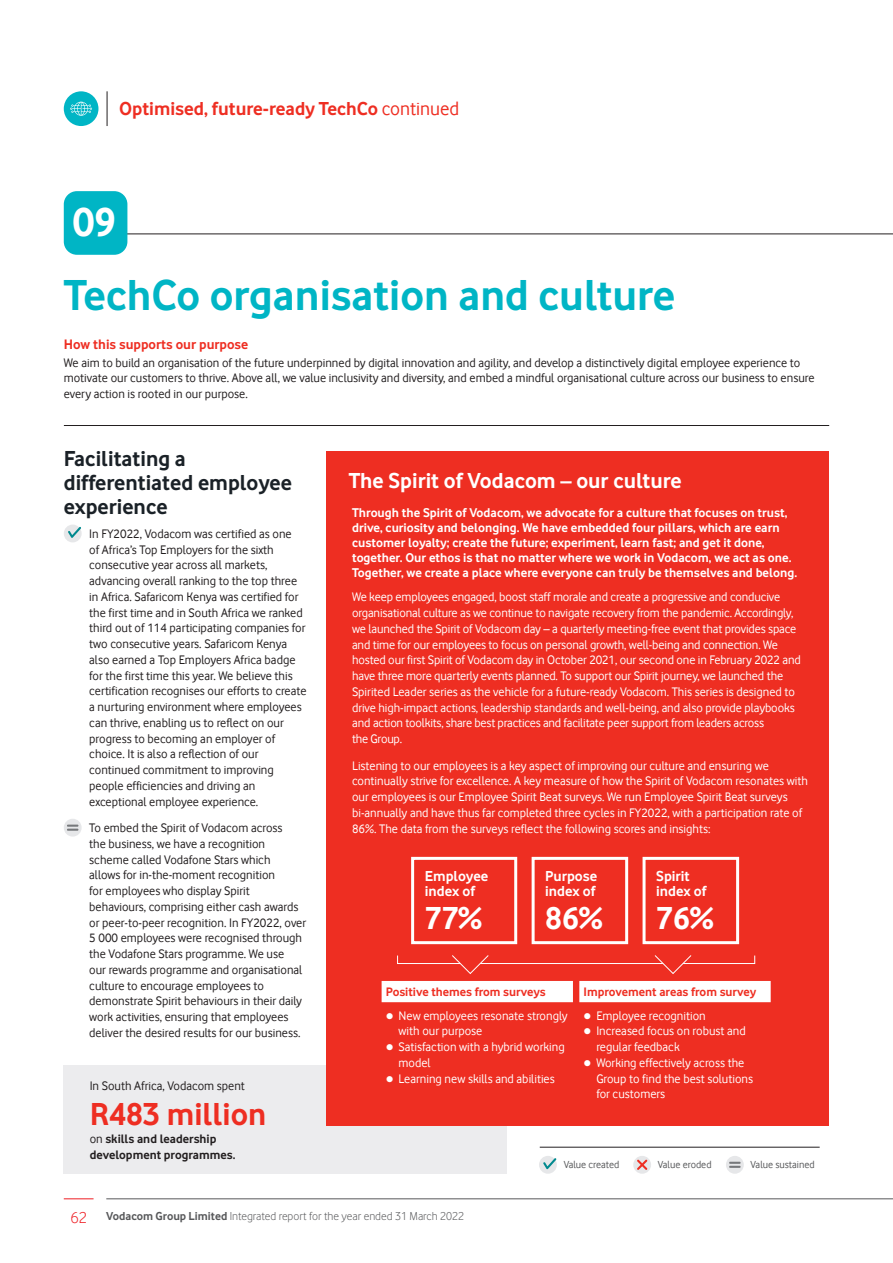
<style>
.page{position:relative;width:893px;height:1263px;background:#fff}
.page>*{position:absolute;margin:0;border:0;box-sizing:border-box;transform-origin:0 0}
.t1{font:700 45px "Vodafone Rg";color:#00b5c5}
.t2{font:700 42.3px "Vodafone Rg";color:#fff}
.t3{font:700 33px "Vodafone Rg";color:#ee2e22}
.t4{font:700 33px "Vodafone Rg";color:#fff}
.t5{font:700 22.5px/24px "Vodafone Rg";color:#1a2127}
.t6{font:700 22.5px "Vodafone Rg";color:#fff}
.t7{font:700 19.5px "Vodafone Rg";color:#ee2e22}
.t8{font:700 15px/15.8px "Vodafone Rg";color:#fff}
.t9{font:700 14.25px "Vodafone Rg";color:#ee2e22}
.t10{font:700 13.2px/15px "Vodafone Rg";color:#fff}
.t11{font:12.75px/15.8px "Vodafone Rg";color:#231f20}
.t12{font:12.75px/15.8px "Vodafone Rg";letter-spacing:-.005em;color:#fff}
.t13{font:700 12.75px "Vodafone Rg";color:#ee2e22}
.t14{font:700 12.75px/15.8px "Vodafone Rg";color:#231f20}
.t15{font:12px "Vodafone Lt";color:#57585a}
.t16{font:10.5px "Vodafone Rg";color:#57585a}
.s1{font-weight:400}
.s2{font-size:16.5px;color:#ee1d23}
.s3{font-family:"Vodafone Rg";font-weight:700}
</style>
<div class="page">
<hr style="left:64px;top:1198px;width:30px;height:1px;background:#ee1d23">
<hr style="left:106px;top:1198px;width:787px;height:1px;background:#57585a">
<div style="left:64px;top:1065px;width:443px;height:109px;background:#ececee"></div>
<div style="left:326px;top:451px;width:503px;height:674px;background:#ee2e22"></div>
<hr style="left:96px;top:233px;width:797px;height:1px;background:#231f20">
<div style="left:64px;top:191px;width:63px;height:64px;background:#00b5c5;border-radius:13px"></div>
<hr style="left:540px;top:1147px;width:280px;height:1px;background:#231f20">
<div style="left:539px;top:1156px;width:18px;height:18px;background:#e6e7e9;border-radius:50%"></div>
<svg style="left:543px;top:1158px;width:13px;height:11px"></svg>
<div style="left:633px;top:1156px;width:18px;height:18px;background:#e6e7e9;border-radius:50%"></div>
<svg style="left:637px;top:1159px;width:10px;height:11px"></svg>
<div style="left:726px;top:1156px;width:18px;height:18px;background:#e6e7e9;border-radius:50%"></div>
<svg style="left:729px;top:1162px;width:12px;height:6px"></svg>
<hr style="left:64px;top:425px;width:765px;height:1px;background:#231f20">
<div style="left:64px;top:525px;width:18px;height:17px;background:#e6e7e9;border-radius:50%"></div>
<svg style="left:68px;top:527px;width:13px;height:11px"></svg>
<div style="left:64px;top:819px;width:18px;height:17px;background:#e6e7e9;border-radius:50%"></div>
<svg style="left:67px;top:825px;width:11px;height:6px"></svg>
<div style="left:64px;top:91px;width:34px;height:35px;background:#00b5c5;border-radius:50%"></div>
<svg style="left:70px;top:102px;width:22px;height:14px"></svg>
<hr style="left:107px;top:91px;width:1px;height:35px;background:#231f20">
<div style="left:382px;top:981px;width:389px;height:21px;background:#fff"></div>
<div style="left:411px;top:857px;width:106px;height:87px;border:3px solid #fff"></div>
<div style="left:532px;top:857px;width:96px;height:87px;border:3px solid #fff"></div>
<div style="left:643px;top:857px;width:96px;height:87px;border:3px solid #fff"></div>
<div style="left:397px;top:955px;width:358px;height:9px;border:1px solid #fff"></div>
<svg style="left:451px;top:955px;width:38px;height:19px"></svg>
<svg style="left:654px;top:955px;width:38px;height:19px"></svg>
<h3 class="t7" style="left:119px;top:98px;width:342px">Optimised, future-ready TechCo <span class="s1">continued</span></h3>
<h2 class="t2" style="left:73px;top:198px;width:45px">09</h2>
<h1 class="t1" style="left:64px;top:269px;width:613px">TechCo organisation and culture</h1>
<p class="t9" style="left:64px;top:336px;width:186px">How this supports our purpose</p>
<p class="t11" style="left:64px;top:354px;width:752px">We aim to build an organisation of the future underpinned by digital innovation and agility, and develop a distinctively digital employee experience to motivate our customers to thrive. Above all, we value inclusivity and diversity, and embed a mindful organisational culture across our business to ensure every action is rooted in our purpose.</p>
<h3 class="t5" style="left:64px;top:446px;width:230px">Facilitating a differentiated employee experience</h3>
<p class="t11" style="left:89px;top:526px;width:219px">In FY2022, Vodacom was certified as one<br>of Africa’s Top Employers for the sixth consecutive year across all markets, advancing overall ranking to the top three in Africa. Safaricom Kenya was certified for the first time and in South Africa we ranked third out of 114 participating companies for two consecutive years. Safaricom Kenya also earned a Top Employers Africa badge for the first time this year. We believe this certification recognises our efforts to create a nurturing environment where employees can thrive, enabling us to reflect on our progress to becoming an employer of choice. It is also a reflection of our continued commitment to improving people efficiencies and driving an exceptional employee experience.</p>
<p class="t11" style="left:89px;top:820px;width:218px">To embed the Spirit of Vodacom across<br>the business, we have a recognition scheme called Vodafone Stars which<br>allows for in-the-moment recognition<br>for employees who display Spirit behaviours, comprising either cash awards or peer-to-peer recognition. In FY2022, over 5 000 employees were recognised through the Vodafone Stars programme. We use<br>our rewards programme and organisational culture to encourage employees to demonstrate Spirit behaviours in their daily work activities, ensuring that employees deliver the desired results for our business.</p>
<p class="t11" style="left:90px;top:1078px;width:157px">In South Africa, Vodacom spent</p>
<h3 class="t3" style="left:90px;top:1095px;width:178px">R483 million</h3>
<p class="t14" style="left:90px;top:1131px;width:147px"><span class="s1">on</span> skills and leadership development programmes.</p>
<h3 class="t6" style="left:349px;top:468px;width:335px">The Spirit of Vodacom – our culture</h3>
<p class="t10" style="left:352px;top:505px;width:447px">Through the Spirit of Vodacom, we advocate for a culture that focuses on trust, drive, curiosity and belonging. We have embedded four pillars, which are earn customer loyalty; create the future; experiment, learn fast; and get it done, together. Our ethos is that no matter where we work in Vodacom, we act as one.<br>Together, we create a place where everyone can truly be themselves and belong.</p>
<p class="t12" style="left:352px;top:589px;width:450px">We keep employees engaged, boost staff morale and create a progressive and conducive organisational culture as we continue to navigate recovery from the pandemic. Accordingly, we launched the Spirit of Vodacom day – a quarterly meeting-free event that provides space and time for our employees to focus on personal growth, well-being and connection. We hosted our first Spirit of Vodacom day in October 2021, our second one in February 2022 and have three more quarterly events planned. To support our Spirit journey, we launched the Spirited Leader series as the vehicle for a future-ready Vodacom. This series is designed to drive high-impact actions, leadership standards and well-being, and also provide playbooks and action toolkits, share best practices and facilitate peer support from leaders across<br>the Group.</p>
<p class="t12" style="left:352px;top:757px;width:457px">Listening to our employees is a key aspect of improving our culture and ensuring we continually strive for excellence. A key measure of how the Spirit of Vodacom resonates with our employees is our Employee Spirit Beat surveys. We run Employee Spirit Beat surveys bi-annually and have thus far completed three cycles in FY2022, with a participation rate of 86%. The data from the surveys reflect the following scores and insights:</p>
<p class="t8" style="left:425px;top:867px;width:65px">Employee index of</p>
<h3 class="t4" style="left:425px;top:899px;width:59px">77%</h3>
<p class="t8" style="left:545px;top:867px;width:54px">Purpose index of</p>
<h3 class="t4" style="left:545px;top:899px;width:59px">86%</h3>
<p class="t8" style="left:656px;top:867px;width:52px">Spirit index of</p>
<h3 class="t4" style="left:656px;top:899px;width:59px">76%</h3>
<p class="t13" style="left:386px;top:984px;width:161px">Positive themes from surveys</p>
<p class="t13" style="left:584px;top:984px;width:174px">Improvement areas from survey</p>
<p class="t12" style="left:399px;top:1007px;width:171px">New employees resonate strongly with our purpose<br>Satisfaction with a hybrid working model<br>Learning new skills and abilities</p>
<p class="t12" style="left:596px;top:1007px;width:158px">Employee recognition<br>Increased focus on robust and regular feedback<br>Working effectively across the<br>Group to find the best solutions for customers</p>
<p class="t16" style="left:564px;top:1159px;width:57px">Value created</p>
<p class="t16" style="left:658px;top:1159px;width:55px">Value eroded</p>
<p class="t16" style="left:751px;top:1159px;width:66px">Value sustained</p>
<p class="t15" style="left:70px;top:1209px;width:395px"><span class="s2">62</span> <span class="s3">Vodacom Group Limited</span> Integrated report for the year ended 31 March 2022</p>
</div>
